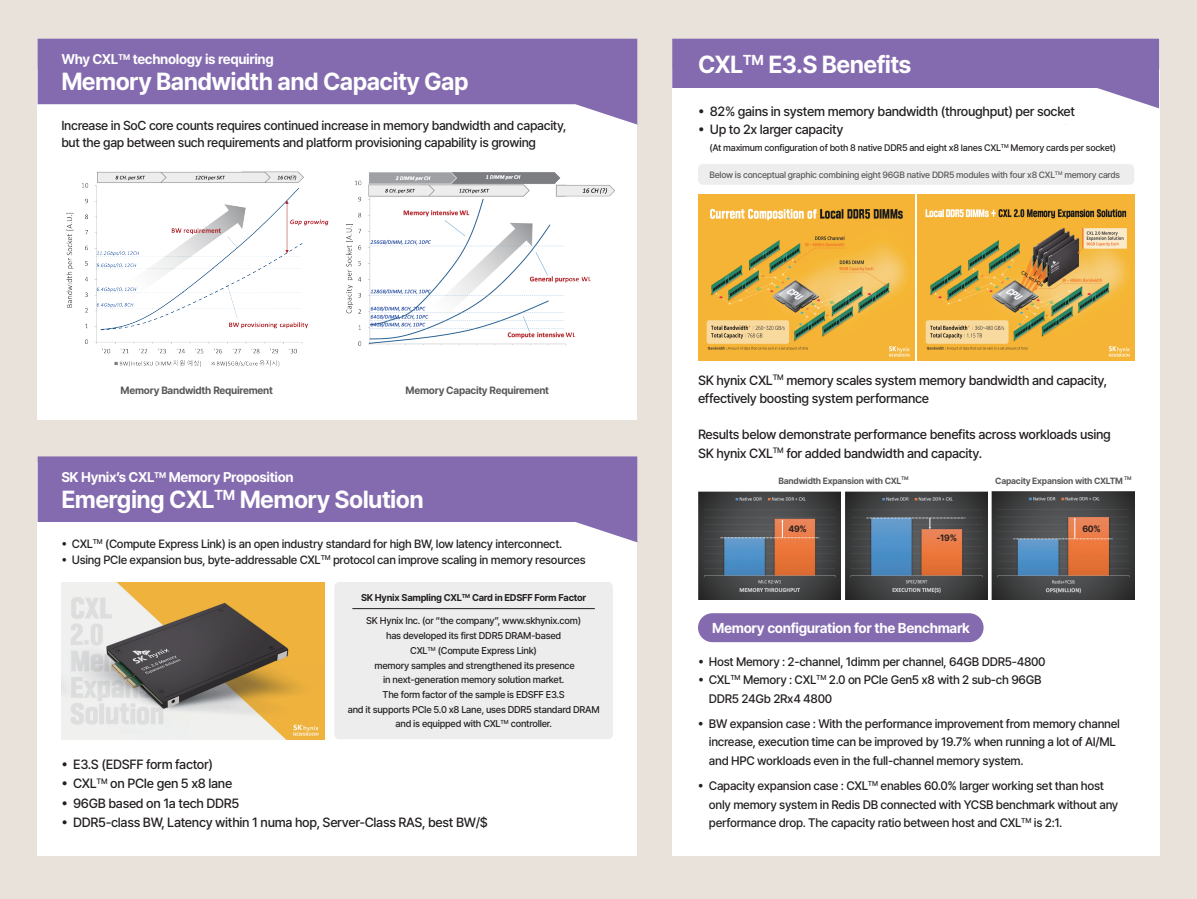
<style>
.page{position:relative;width:1197px;height:899px;background:#e8e2db}
.page>*{position:absolute;margin:0;border:0;box-sizing:border-box;transform-origin:0 0}
.t1{font:700 24.5px "Pretendard";letter-spacing:-.025em;color:#fff}
.t2{font:700 14.24px "Pretendard";letter-spacing:-.025em;color:#fff}
.t3{font:700 14px "Pretendard";letter-spacing:-.025em;color:#fff}
.t4{font:500 13.3px/18.2px "Pretendard";letter-spacing:-.025em;color:#231f20}
.t5{font:500 12.95px/17.8px "Pretendard";letter-spacing:-.025em;color:#231f20}
.t6{font:500 12.25px "Pretendard";letter-spacing:-.025em;color:#231f20}
.t7{font:500 11.9px "Pretendard";letter-spacing:-.025em;color:#231f20}
.t8{font:700 10.5px "Pretendard";letter-spacing:-.025em;color:#57585a}
.t9{font:500 9.8px/14.7px "Pretendard";letter-spacing:-.025em;color:#231f20;text-align:center}
.t10{font:700 9.8px "Pretendard";letter-spacing:-.025em;color:#231f20}
.t11{font:500 9.45px "Pretendard";letter-spacing:-.025em;color:#231f20}
.t12{font:500 9.1px "Pretendard";letter-spacing:-.025em;color:#57585a}
.t13{font:700 9.1px "Pretendard";color:#231f20}
.t14{font:700 8.96px "Pretendard";letter-spacing:-.025em;color:#57585a}
.s1{color:#fff}
</style>
<div class="page">
<div style="left:38px;top:462px;width:599px;height:394px;background:#fff"></div>
<div style="left:38px;top:69px;width:599px;height:350px;background:#fff"></div>
<svg style="left:38px;top:39px;width:599px;height:86px;fill:#846baf"></svg>
<svg style="left:38px;top:456px;width:599px;height:86px;fill:#846baf"></svg>
<img style="left:66px;top:172px;width:263px;height:195px">
<img style="left:61px;top:582px;width:263px;height:157px">
<div style="left:334px;top:582px;width:279px;height:157px;background:#ededed;border-radius:5px"></div>
<hr style="left:352px;top:608px;width:243px;height:1px;background:#231f20">
<div style="left:672px;top:69px;width:487px;height:787px;background:#fff"></div>
<svg style="left:672px;top:39px;width:487px;height:69px"></svg>
<img style="left:698px;top:194px;width:216px;height:166px">
<img style="left:917px;top:194px;width:217px;height:166px">
<div style="left:698px;top:164px;width:436px;height:21px;background:#ededed;border-radius:5px"></div>
<img style="left:698px;top:492px;width:142px;height:108px">
<svg style="left:720px;top:519px;width:100px;height:19px;background:#916958"></svg>
<img style="left:845px;top:492px;width:142px;height:108px">
<svg style="left:866px;top:518px;width:100px;height:11px"></svg>
<img style="left:991px;top:492px;width:143px;height:107px">
<svg style="left:1013px;top:517px;width:100px;height:23px;background:#916a58"></svg>
<div style="left:698px;top:613px;width:285px;height:29px;background:#846baf;border-radius:14px"></div>
<img style="left:346px;top:172px;width:268px;height:174px">
<p class="t3" style="left:61px;top:49px;width:214px">Why CXL<sup>TM</sup> technology is requiring</p>
<h1 class="t1" style="left:61px;top:63px;width:409px">Memory Bandwidth and Capacity Gap</h1>
<p class="t5" style="left:61px;top:116px;width:507px">Increase in SoC core counts requires continued increase in memory bandwidth and capacity, but the gap between such requirements and platform provisioning capability is growing</p>
<p class="t8" style="left:121px;top:382px;width:154px">Memory Bandwidth Requirement</p>
<p class="t8" style="left:405px;top:382px;width:145px">Memory Capacity Requirement</p>
<p class="t3" style="left:61px;top:467px;width:234px">SK Hynix’s CXL<sup>TM</sup> Memory Proposition</p>
<h1 class="t1" style="left:61px;top:481px;width:364px">Emerging CXL<sup>TM</sup> Memory Solution</h1>
<p class="t7" style="left:61px;top:535px;width:502px">• CXL<sup>TM</sup> (Compute Express Link) is an open industry standard for high BW, low latency interconnect.</p>
<p class="t7" style="left:61px;top:552px;width:526px">• Using PCIe expansion bus, byte-addressable CXL<sup>TM</sup> protocol can improve scaling in memory resources</p>
<p class="t10" style="left:361px;top:590px;width:227px">SK Hynix Sampling CXL<sup>TM</sup> Card in EDSFF Form Factor</p>
<p class="t9" style="left:348px;top:613px;width:253px">SK Hynix Inc. (or “the company”, www.skhynix.com)<br>has developed its first DDR5 DRAM-based<br>CXL<sup>TM</sup> (Compute Express Link)<br>memory samples and strengthened its presence<br>in next-generation memory solution market.<br>The form factor of the sample is EDSFF E3.S<br>and it supports PCIe 5.0 x8 Lane, uses DDR5 standard DRAM and is equipped with CXL<sup>TM</sup> controller.</p>
<p class="t4" style="left:61px;top:755px;width:153px">• E3.S (EDSFF form factor)</p>
<p class="t4" style="left:61px;top:774px;width:172px">• CXL<sup>TM</sup> on PCIe gen 5 x8 lane</p>
<p class="t4" style="left:61px;top:793px;width:180px">• 96GB based on 1a tech DDR5</p>
<p class="t4" style="left:61px;top:813px;width:428px">• DDR5-class BW, Latency within 1 numa hop, Server-Class RAS, best BW/$</p>
<h1 class="t1" style="left:698px;top:47px;width:215px">CXL<sup>TM</sup> E3.S Benefits</h1>
<p class="t4" style="left:698px;top:102px;width:379px">• 82% gains in system memory bandwidth (throughput) per socket</p>
<p class="t4" style="left:698px;top:120px;width:147px">• Up to 2x larger capacity</p>
<p class="t11" style="left:709px;top:141px;width:408px">(At maximum configuration of both 8 native DDR5 and eight x8 lanes CXL<sup>TM</sup> Memory cards per socket)</p>
<p class="t12" style="left:709px;top:168px;width:412px">Below is conceptual graphic combining eight 96GB native DDR5 modules with four x8 CXL<sup>TM</sup> memory cards</p>
<p class="t4" style="left:698px;top:371px;width:411px">SK hynix CXL<sup>TM</sup> memory scales system memory bandwidth and capacity, effectively boosting system performance</p>
<p class="t4" style="left:698px;top:425px;width:414px">Results below demonstrate performance benefits across workloads using<br>SK hynix CXL<sup>TM</sup> for added bandwidth and capacity.</p>
<p class="t14" style="left:778px;top:474px;width:132px">Bandwidth Expansion with CXL<sup>TM</sup></p>
<p class="t14" style="left:995px;top:474px;width:138px">Capacity Expansion with CXLTM <sup>TM</sup></p>
<p class="t13" style="left:788px;top:522px;width:20px">49%</p>
<p class="t13" style="left:936px;top:531px;width:22px">-19%</p>
<p class="t13" style="left:1082px;top:522px;width:20px">60%</p>
<p class="t2" style="left:712px;top:618px;width:259px">Memory configuration for the Benchmark</p>
<p class="t6" style="left:698px;top:653px;width:349px">• Host Memory : 2-channel, 1dimm per channel, 64GB DDR5-4800</p>
<p class="t6" style="left:698px;top:671px;width:345px">• CXL<sup>TM</sup> Memory : CXL<sup>TM</sup> 2.0 on PCIe Gen5 x8 with 2 sub-ch 96GB</p>
<p class="t6" style="left:698px;top:690px;width:136px"><span class="s1">•</span> DDR5 24Gb 2Rx4 4800</p>
<p class="t6" style="left:698px;top:715px;width:423px">• BW expansion case : With the performance improvement from memory channel</p>
<p class="t6" style="left:698px;top:733px;width:419px"><span class="s1">•</span> increase, execution time can be improved by 19.7% when running a lot of AI/ML</p>
<p class="t6" style="left:698px;top:752px;width:327px"><span class="s1">•</span> and HPC workloads even in the full-channel memory system.</p>
<p class="t6" style="left:698px;top:777px;width:407px">• Capacity expansion case : CXL<sup>TM</sup> enables 60.0% larger working set than host</p>
<p class="t6" style="left:698px;top:795px;width:422px"><span class="s1">•</span> only memory system in Redis DB connected with YCSB benchmark without any</p>
<p class="t6" style="left:698px;top:814px;width:366px"><span class="s1">•</span> performance drop. The capacity ratio between host and CXL<sup>TM</sup> is 2:1.</p>
</div>
